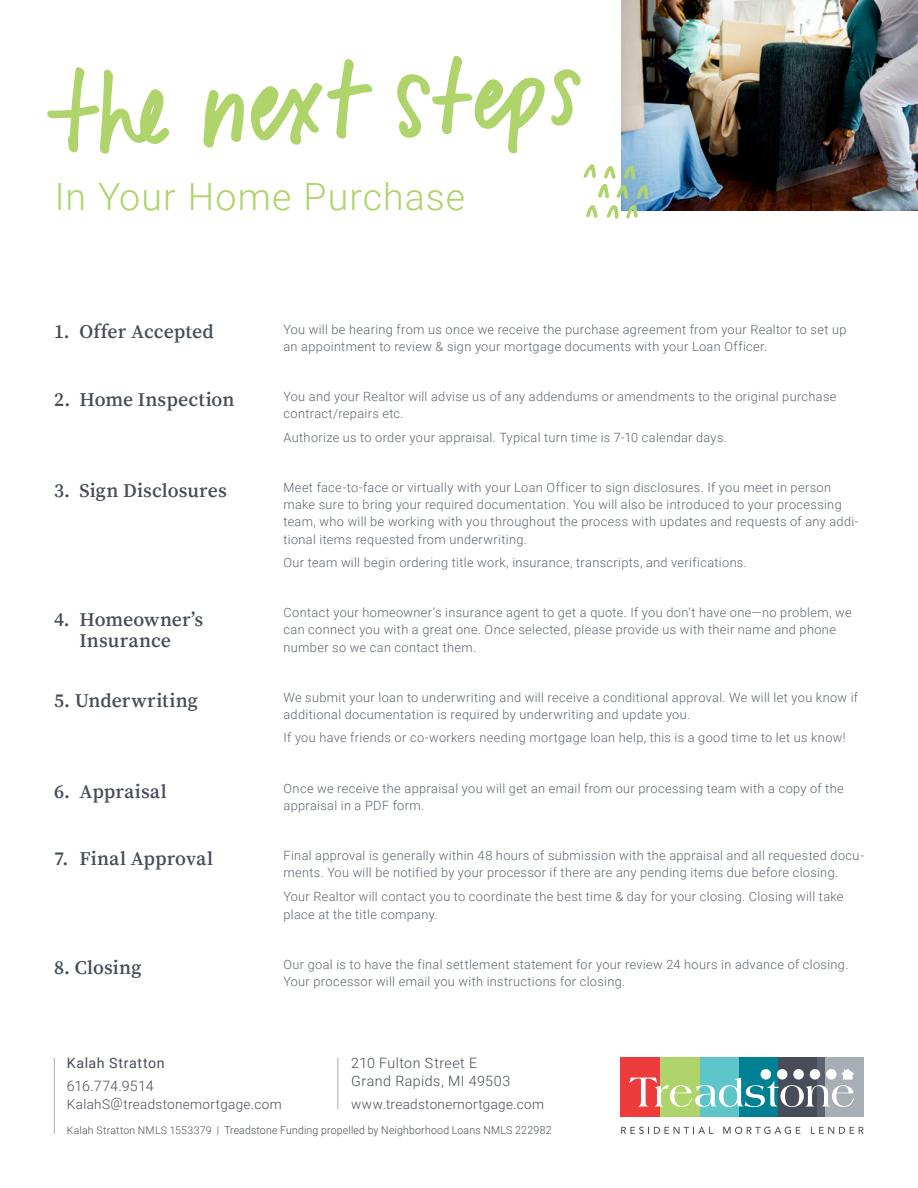
<style>
.page{position:relative;width:918px;height:1188px;background:#fff}
.page>*{position:absolute;margin:0;border:0;box-sizing:border-box;transform-origin:0 0}
.t1{font:300 37.5px "Roboto";letter-spacing:.03em;color:#afd46b}
.t2{font:600 19.5px/21px "Source Serif Pro";letter-spacing:.005em;color:#464d58;text-align:center}
.t3{font:300 14.25px/17.7px "Roboto";letter-spacing:.03em;color:#464d58}
.t4{font:14.25px "Roboto";letter-spacing:.04em;color:#464d58}
.t5{font:300 14.25px "Roboto";letter-spacing:-.015em;color:#464d58}
.t6{font:300 13.5px "Roboto";letter-spacing:.03em;color:#464d58}
.t7{font:300 12.75px/17.2px "Roboto";letter-spacing:.03em;color:#5b636f}
.t8{font:300 10.95px "Roboto";letter-spacing:.02em;color:#464d58;scale:.95 1}
.s1{font-size:10.5px}
</style>
<div class="page">
<div style="left:739px;top:1058px;width:39px;height:59px;background:#008193"></div>
<div style="left:621px;top:1058px;width:39px;height:59px;background:#ee3b3b"></div>
<div style="left:778px;top:1058px;width:39px;height:59px;background:#464d58"></div>
<div style="left:825px;top:1058px;width:39px;height:59px;background:#a8aeb5"></div>
<div style="left:699px;top:1058px;width:40px;height:59px;background:#5ec6ca"></div>
<div style="left:660px;top:1058px;width:39px;height:59px;background:#afd46b"></div>
<div style="left:817px;top:1058px;width:8px;height:59px;background:#5b636f"></div>
<svg style="left:629px;top:1069px;width:225px;height:38px"></svg>
<svg style="left:621px;top:1127px;width:92px;height:7px"></svg>
<svg style="left:723px;top:1127px;width:77px;height:7px"></svg>
<svg style="left:811px;top:1127px;width:53px;height:7px"></svg>
<hr style="left:337px;top:1058px;width:1px;height:51px;background:#a8aeb5">
<hr style="left:54px;top:1058px;width:1px;height:76px;background:#a8aeb5">
<img style="left:621px;top:0;width:297px;height:210px">
<svg style="left:583px;top:164px;width:65px;height:55px"></svg>
<svg style="left:203px;top:89px;width:41px;height:59px"></svg>
<svg style="left:47px;top:67px;width:122px;height:87px"></svg>
<svg style="left:250px;top:59px;width:123px;height:86px"></svg>
<svg style="left:397px;top:55px;width:148px;height:99px"></svg>
<svg style="left:551px;top:69px;width:30px;height:57px"></svg>
<h1 class="t1" style="left:55px;top:182px;width:412px">In Your Home Purchase</h1>
<h2 class="t2" style="left:54px;top:323px;width:161px">1. Offer Accepted</h2>
<h2 class="t2" style="left:54px;top:390px;width:182px">2. Home Inspection</h2>
<h2 class="t2" style="left:54px;top:481px;width:174px">3. Sign Disclosures</h2>
<h2 class="t2" style="left:54px;top:610px;width:151px">4. Homeowner’s<br>Insurance</h2>
<h2 class="t2" style="left:54px;top:691px;width:146px">5. Underwriting</h2>
<h2 class="t2" style="left:54px;top:782px;width:114px">6. Appraisal</h2>
<h2 class="t2" style="left:54px;top:850px;width:160px">7. Final Approval</h2>
<h2 class="t2" style="left:54px;top:959px;width:89px">8. Closing</h2>
<p class="t7" style="left:284px;top:322px;width:565px">You will be hearing from us once we receive the purchase agreement from your Realtor to set up an appointment to review &amp; sign your mortgage documents with your Loan Officer.</p>
<p class="t7" style="left:284px;top:389px;width:554px">You and your Realtor will advise us of any addendums or amendments to the original purchase contract/repairs etc.</p>
<p class="t7" style="left:284px;top:430px;width:445px">Authorize us to order your appraisal. Typical turn time is 7-10 calendar days.</p>
<p class="t7" style="left:283px;top:480px;width:577px">Meet face-to-face or virtually with your Loan Officer to sign disclosures. If you meet in person make sure to bring your required documentation. You will also be introduced to your processing team, who will be working with you throughout the process with updates and requests of any addi&shy;tional items requested from underwriting.</p>
<p class="t7" style="left:283px;top:555px;width:465px">Our team will begin ordering title work, insurance, transcripts, and verifications.</p>
<p class="t7" style="left:283px;top:605px;width:570px">Contact your homeowner’s insurance agent to get a quote. If you don’t have one—no problem, we can connect you with a great one. Once selected, please provide us with their name and phone number so we can contact them.</p>
<p class="t7" style="left:284px;top:690px;width:576px">We submit your loan to underwriting and will receive a conditional approval. We will let you know if additional documentation is required by underwriting and update you.</p>
<p class="t7" style="left:284px;top:730px;width:564px">If you have friends or co-workers needing mortgage loan help, this is a good time to let us know!</p>
<p class="t7" style="left:284px;top:781px;width:562px">Once we receive the appraisal you will get an email from our processing team with a copy of the appraisal in a PDF form.</p>
<p class="t7" style="left:284px;top:848px;width:582px">Final approval is generally within 48 hours of submission with the appraisal and all requested docu&shy;ments. You will be notified by your processor if there are any pending items due before closing.</p>
<p class="t7" style="left:284px;top:889px;width:561px">Your Realtor will contact you to coordinate the best time &amp; day for your closing. Closing will take place at the title company.</p>
<p class="t7" style="left:284px;top:957px;width:566px">Our goal is to have the final settlement statement for your review 24 hours in advance of closing.<br>Your processor will email you with instructions for closing.</p>
<p class="t4" style="left:67px;top:1055px;width:99px">Kalah Stratton</p>
<p class="t5" style="left:67px;top:1080px;width:88px">616.774.9514</p>
<p class="t6" style="left:67px;top:1099px;width:216px">KalahS@treadstonemortgage.com</p>
<p class="t3" style="left:351px;top:1056px;width:161px">210 Fulton Street E<br>Grand Rapids, MI 49503</p>
<p class="t6" style="left:351px;top:1099px;width:195px">www.treadstonemortgage.com</p>
<p class="t8" style="left:67px;top:1126px;width:512px"><span class="s1">Kalah Stratton NMLS 1553379 |</span> Treadstone Funding propelled by Neighborhood Loans NMLS 222982</p>
</div>
